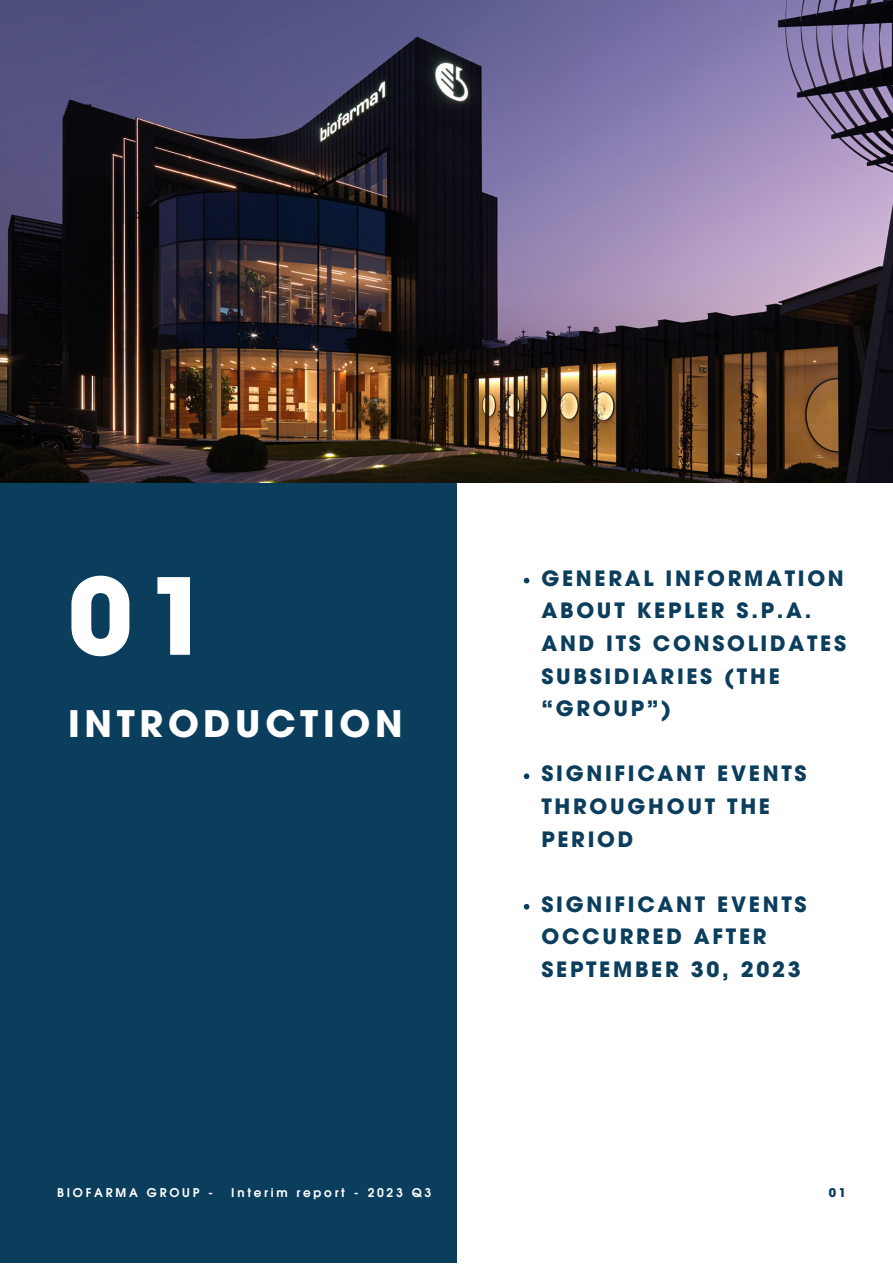
<style>
.page{position:relative;width:893px;height:1264px;background:#fff}
.page>*{position:absolute;margin:0;border:0;box-sizing:border-box;transform-origin:0 0}
.t1{font:700 104.85px "ITC Avant Garde Pro";color:#fff}
.t2{font:700 36.3px "ITC Avant Garde Pro";letter-spacing:.13em;color:#fff}
.t3{font:700 21px/32.5px "ITC Avant Garde Pro";letter-spacing:.13em;color:#0b3d5c}
.t4{font:600 12px "ITC Avant Garde Pro";letter-spacing:.23em;color:#fff}
.t5{font:700 12px "ITC Avant Garde Pro";color:#0b3d5c}
</style>
<div class="page">
<div style="left:0;top:470px;width:456px;height:792px;background:#0b3d5c"></div>
<img style="left:0;top:0;width:892px;height:482px">
<svg style="left:523px;top:578px;width:6px;height:5px"></svg>
<svg style="left:523px;top:773px;width:6px;height:6px"></svg>
<svg style="left:523px;top:903px;width:6px;height:6px"></svg>
<p class="t1" style="left:68px;top:577px;width:145px">01</p>
<p class="t3" style="left:541px;top:564px;width:306px">GENERAL INFORMATION<br>ABOUT KEPLER S.P.A.<br>AND ITS CONSOLIDATES<br>SUBSIDIARIES (THE “GROUP”)</p>
<p class="t2" style="left:68px;top:710px;width:336px">INTRODUCTION</p>
<p class="t3" style="left:541px;top:760px;width:267px">SIGNIFICANT EVENTS<br>THROUGHOUT THE<br>PERIOD</p>
<p class="t3" style="left:541px;top:890px;width:267px">SIGNIFICANT EVENTS<br>OCCURRED AFTER<br>SEPTEMBER 30, 2023</p>
<p class="t4" style="left:57px;top:1188px;width:158px">BIOFARMA GROUP -</p>
<p class="t4" style="left:231px;top:1188px;width:201px">Interim report - 2023 Q3</p>
<p class="t5" style="left:828px;top:1188px;width:19px">01</p>
</div>
